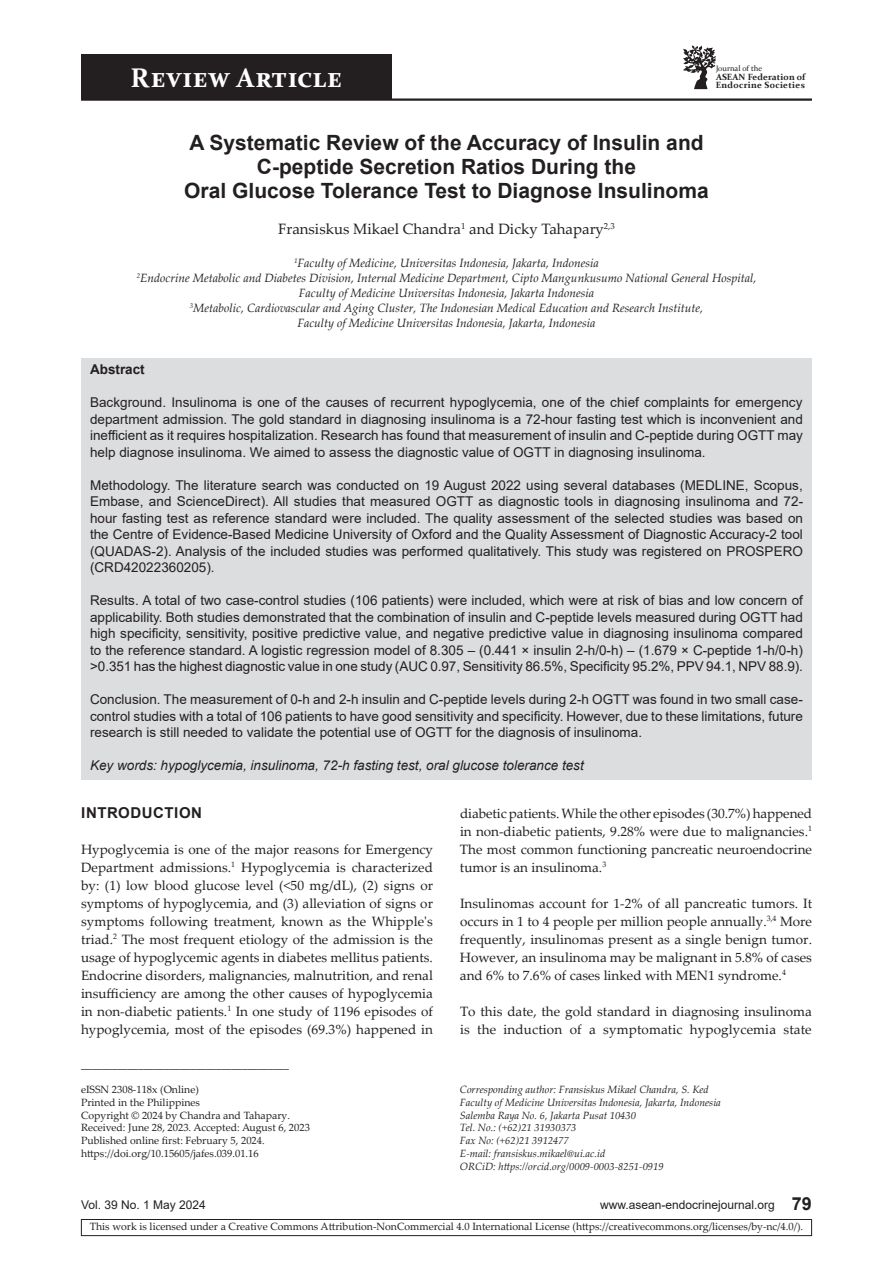
<style>
.page{position:relative;width:893px;height:1263px;background:#fff}
.page>*{position:absolute;margin:0;border:0;box-sizing:border-box;transform-origin:0 0}
.t1{font:700 27px "Constantia";letter-spacing:.015em;color:#fff}
.t2{font:700 21px/24px "Arial";color:#231f20;text-align:center}
.t3{font:15px "Palatino Linotype";color:#231f20}
.t4{font:700 15px "Arial";letter-spacing:.035em;color:#231f20}
.t5{font:13.5px/16.5px "Arial";color:#231f20;text-align:justify}
.t6{font:13.5px/18px "Palatino Linotype";letter-spacing:.005em;color:#231f20;text-align:justify}
.t7{font:italic 13.5px "Arial";color:#231f20}
.t8{font:700 13.5px "Arial";color:#231f20}
.t9{font:italic 12px/15px "Palatino Linotype";color:#231f20;text-align:center}
.t10{font:12px "Arial";color:#231f20}
.t11{font:10.5px/12.8px "Palatino Linotype";color:#231f20}
.t12{font:italic 10.5px/12.8px "Palatino Linotype";color:#231f20}
.t13{font:700 9px "Constantia";letter-spacing:.03em;color:#231f20}
.t14{font:700 9px "Constantia";letter-spacing:.01em;color:#231f20}
.t15{font:7.8px "Constantia";color:#231f20}
.s1{font-weight:700;font-size:18px}
</style>
<div class="page">
<hr style="left:81px;top:98px;width:731px;height:3px;background:#231f20">
<svg style="left:683px;top:45px;width:33px;height:44px"></svg>
<div style="left:81px;top:54px;width:311px;height:46px;background:#231f20"></div>
<div style="left:81px;top:358px;width:731px;height:422px;background:#dcdddf"></div>
<div style="left:81px;top:1219px;width:731px;height:17px;border:1px solid #231f20"></div>
<h1 class="t1" style="left:131px;top:59px;width:213px">Review Article</h1>
<p class="t15" style="left:716px;top:63px;width:48px">Journal of the</p>
<p class="t14" style="left:716px;top:71px;width:91px">ASEAN Federation of</p>
<p class="t13" style="left:716px;top:78px;width:91px">Endocrine Societies</p>
<h2 class="t2" style="left:184px;top:131px;width:526px">A Systematic Review of the Accuracy of Insulin and<br>C-peptide Secretion Ratios During the<br>Oral Glucose Tolerance Test to Diagnose Insulinoma</h2>
<p class="t3" style="left:278px;top:219px;width:338px">Fransiskus Mikael Chandra<sup>1</sup> and Dicky Tahapary<sup>2,3</sup></p>
<p class="t9" style="left:137px;top:255px;width:621px"><sup>1</sup>Faculty of Medicine, Universitas Indonesia, Jakarta, Indonesia<br><sup>2</sup>Endocrine Metabolic and Diabetes Division, Internal Medicine Department, Cipto Mangunkusumo National General Hospital, Faculty of Medicine Universitas Indonesia, Jakarta Indonesia<br><sup>3</sup>Metabolic, Cardiovascular and Aging Cluster, The Indonesian Medical Education and Research Institute,<br>Faculty of Medicine Universitas Indonesia, Jakarta, Indonesia</p>
<p class="t8" style="left:90px;top:360px;width:56px">Abstract</p>
<p class="t5" style="left:90px;top:394px;width:714px">Background. Insulinoma is one of the causes of recurrent hypoglycemia, one of the chief complaints for emergency department admission. The gold standard in diagnosing insulinoma is a 72-hour fasting test which is inconvenient and inefficient as it requires hospitalization. Research has found that measurement of insulin and C-peptide during OGTT may help diagnose insulinoma. We aimed to assess the diagnostic value of OGTT in diagnosing insulinoma.</p>
<p class="t5" style="left:90px;top:477px;width:715px">Methodology. The literature search was conducted on 19 August 2022 using several databases (MEDLINE, Scopus, Embase, and ScienceDirect). All studies that measured OGTT as diagnostic tools in diagnosing insulinoma and 72- hour fasting test as reference standard were included. The quality assessment of the selected studies was based on the Centre of Evidence-Based Medicine University of Oxford and the Quality Assessment of Diagnostic Accuracy-2 tool (QUADAS-2). Analysis of the included studies was performed qualitatively. This study was registered on PROSPERO (CRD42022360205).</p>
<p class="t5" style="left:90px;top:592px;width:714px">Results. A total of two case-control studies (106 patients) were included, which were at risk of bias and low concern of applicability. Both studies demonstrated that the combination of insulin and C-peptide levels measured during OGTT had high specificity, sensitivity, positive predictive value, and negative predictive value in diagnosing insulinoma compared to the reference standard. A logistic regression model of 8.305 – (0.441 × insulin 2-h/0-h) – (1.679 × C-peptide 1-h/0-h) &gt;0.351 has the highest diagnostic value in one study (AUC 0.97, Sensitivity 86.5%, Specificity 95.2%, PPV 94.1, NPV 88.9).</p>
<p class="t5" style="left:90px;top:691px;width:714px">Conclusion. The measurement of 0-h and 2-h insulin and C-peptide levels during 2-h OGTT was found in two small case&shy;control studies with a total of 106 patients to have good sensitivity and specificity. However, due to these limitations, future research is still needed to validate the potential use of OGTT for the diagnosis of insulinoma.</p>
<p class="t7" style="left:90px;top:757px;width:495px">Key words: hypoglycemia, insulinoma, 72-h fasting test, oral glucose tolerance test</p>
<p class="t4" style="left:81px;top:802px;width:122px">INTRODUCTION</p>
<p class="t6" style="left:81px;top:839px;width:354px">Hypoglycemia is one of the major reasons for Emergency Department admissions.<sup>1</sup> Hypoglycemia is characterized by: (1) low blood glucose level (&lt;50 mg/dL), (2) signs or symptoms of hypoglycemia, and (3) alleviation of signs or symptoms following treatment, known as the Whipple's triad.<sup>2</sup> The most frequent etiology of the admission is the usage of hypoglycemic agents in diabetes mellitus patients.<br>Endocrine disorders, malignancies, malnutrition, and renal insufficiency are among the other causes of hypoglycemia in non-diabetic patients.<sup>1</sup> In one study of 1196 episodes of hypoglycemia, most of the episodes (69.3%) happened in</p>
<p class="t6" style="left:460px;top:803px;width:354px">diabetic patients. While the other episodes (30.7%) happened in non-diabetic patients, 9.28% were due to malignancies.<sup>1<br></sup>The most common functioning pancreatic neuroendocrine tumor is an insulinoma.<sup>3</sup></p>
<p class="t6" style="left:460px;top:893px;width:354px">Insulinomas account for 1-2% of all pancreatic tumors. It occurs in 1 to 4 people per million people annually.<sup>3,4</sup> More frequently, insulinomas present as a single benign tumor.<br>However, an insulinoma may be malignant in 5.8% of cases and 6% to 7.6% of cases linked with MEN1 syndrome.<sup>4</sup></p>
<p class="t6" style="left:460px;top:1001px;width:353px">To this date, the gold standard in diagnosing insulinoma is the induction of a symptomatic hypoglycemia state</p>
<p class="t11" style="left:81px;top:1057px;width:209px">________________________________________</p>
<p class="t11" style="left:81px;top:1083px;width:230px">eISSN 2308-118x (Online)<br>Printed in the Philippines<br>Copyright © 2024 by Chandra and Tahapary.<br>Received: June 28, 2023. Accepted: August 6, 2023<br>Published online first: February 5, 2024. https://doi.org/10.15605/jafes.039.01.16</p>
<p class="t12" style="left:460px;top:1083px;width:262px">Corresponding author: Fransiskus Mikael Chandra, S. Ked Faculty of Medicine Universitas Indonesia, Jakarta, Indonesia Salemba Raya No. 6, Jakarta Pusat 10430<br>Tel. No.: (+62)21 31930373<br>Fax No: (+62)21 3912477<br>E-mail: fransiskus.mikael@ui.ac.id<br>ORCiD: https://orcid.org/0009-0003-8251-0919</p>
<p class="t10" style="left:81px;top:1196px;width:126px">Vol. 39 No. 1 May 2024</p>
<p class="t10" style="left:600px;top:1196px;width:213px">www.asean-endocrinejournal.org <span class="s1">79</span></p>
<p class="t11" style="left:90px;top:1219px;width:715px">This work is licensed under a Creative Commons Attribution-NonCommercial 4.0 International License (https://creativecommons.org/licenses/by-nc/4.0/).</p>
</div>
